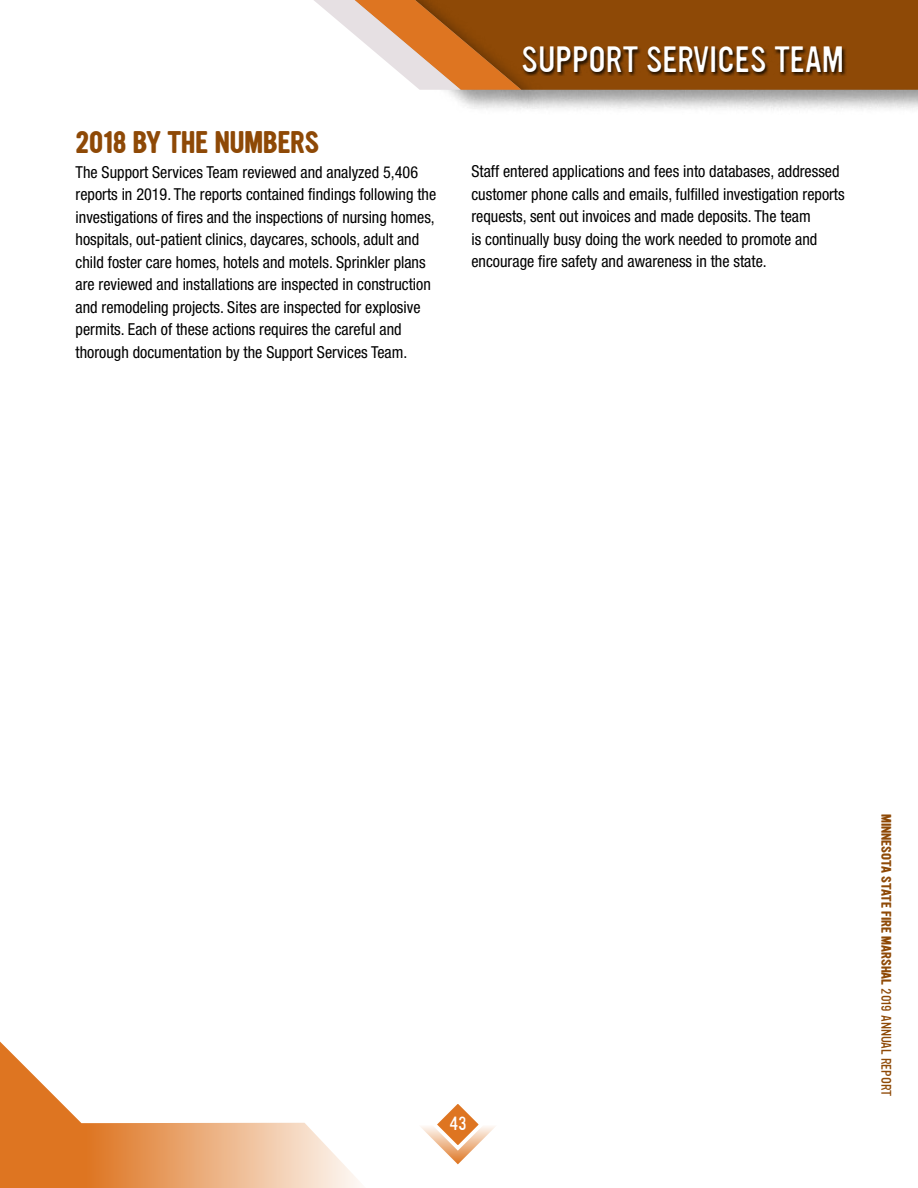
<style>
.page{position:relative;width:918px;height:1188px;background:#fff}
.page>*{position:absolute;margin:0;border:0;box-sizing:border-box;transform-origin:0 0}
.t1{font:300 31.5px "Ultramagnetic";color:#fff}
.Subtitle{font:700 27px "Ultramagnetic";color:#8e4906;scale:.95 1}
.Copy{font:condensed 16.5px/22.5px "Helvetica Neue";color:#000}
.t2{font:300 16.5px "Ultramagnetic";color:#fff}
.t3{font:700 12px "Ultramagnetic";color:#8e4906}
.s1{font-weight:300}
</style>
<div class="page">
<div style="left:394px;top:0;width:524px;height:115px;background:#000;opacity:.4"></div>
<div style="left:546px;top:0;width:372px;height:90px;background:#8e4906"></div>
<div style="left:333px;top:0;width:213px;height:115px;background:#000;opacity:.4"></div>
<svg style="left:314px;top:0;width:207px;height:90px"></svg>
<svg style="left:421px;top:1104px;width:74px;height:60px"></svg>
<svg style="left:0;top:1041px;width:360px;height:147px"></svg>
<div style="left:521px;top:46px;width:326px;height:30px;background:#000;opacity:.8"></div>
<p class="t1" style="left:522px;top:37px;width:324px">SUPPORT SERVICES TEAM</p>
<p class="Subtitle" style="left:76px;top:123px;width:258px">2018 BY THE NUMBERS</p>
<h1 class="Copy" style="left:76px;top:161px;width:362px">The Support Services Team reviewed and analyzed 5,406 reports in 2019. The reports contained findings following the investigations of fires and the inspections of nursing homes, hospitals, out-patient clinics, daycares, schools, adult and child foster care homes, hotels and motels. Sprinkler plans are reviewed and installations are inspected in construction and remodeling projects. Sites are inspected for explosive permits. Each of these actions requires the careful and thorough documentation by the Support Services Team.</h1>
<h1 class="Copy" style="left:471px;top:160px;width:375px">Staff entered applications and fees into databases, addressed customer phone calls and emails, fulfilled investigation reports requests, sent out invoices and made deposits. The team<br>is continually busy doing the work needed to promote and encourage fire safety and awareness in the state.</h1>
<p class="t2" style="left:450px;top:1112px;width:18px">43</p>
<p class="t3" style="left:895px;top:814px;width:284px;rotate:90deg">MINNESOTA STATE FIRE MARSHAL <span class="s1">2019 ANNUAL REPORT</span></p>
</div>
